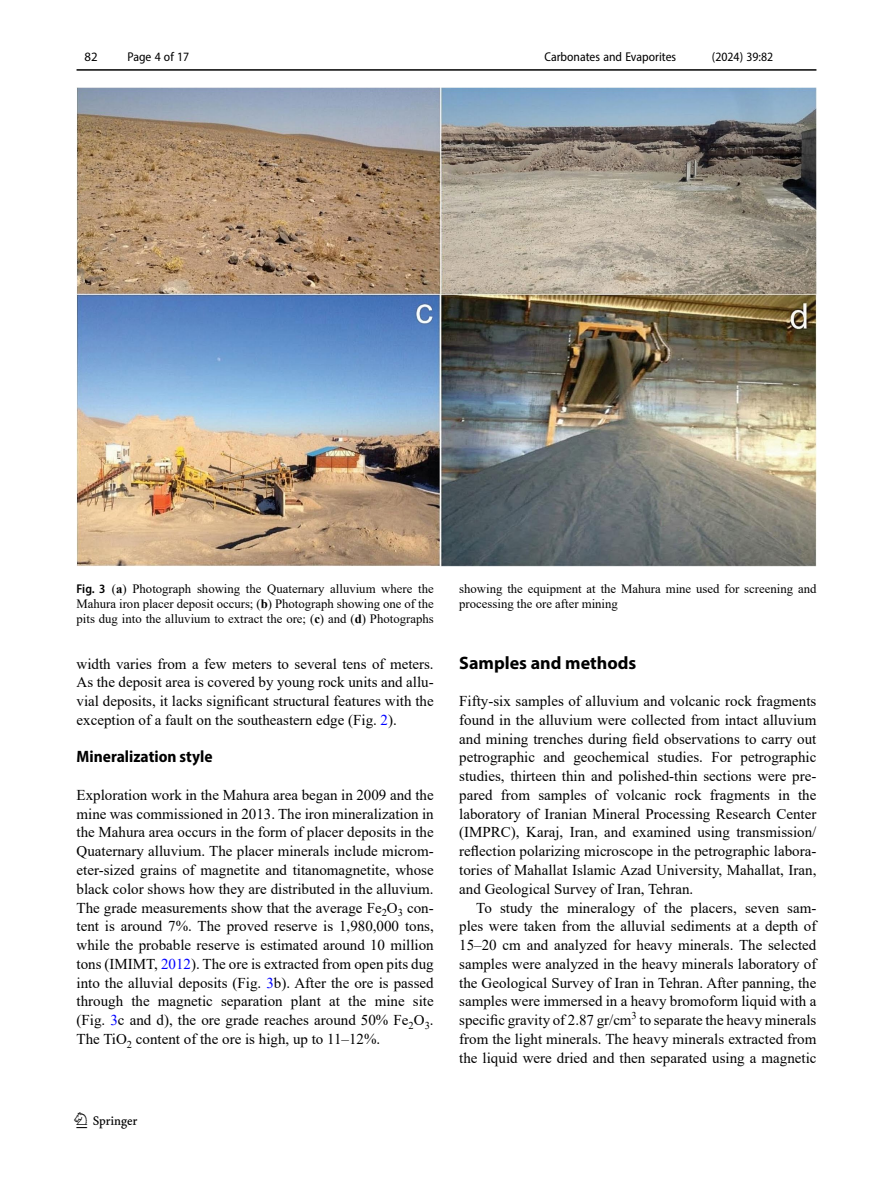
<style>
.page{position:relative;width:893px;height:1187px;background:#fff}
.page>*{position:absolute;margin:0;border:0;box-sizing:border-box;transform-origin:0 0}
.t1{font:22.5px "Springnew";color:#000}
.Head_1{font:700 18px "Myriad Pro";color:#000}
.Head_2{font:700 semi-condensed 16.5px "Myriad Pro";color:#000}
.Body_Text{font:15px/18.8px "Times New Roman";color:#000;text-align:justify}
.Body_Text_Indent{font:15px/18.8px "Times New Roman";color:#000;text-align:justify}
.Figure_Caption{font:12.75px/15px "Times New Roman";color:#000;text-align:justify}
.t2{font:semi-condensed 12.75px "Myriad Pro";color:#000}
.t3{font:12.75px "Myriad Pro";color:#000}
.s1{font-family:"Myriad Pro";font-weight:600;font-stretch:semi-condensed}
.s2{font-weight:700}
.s3{color:#00f}
</style>
<div class="page">
<hr style="left:77px;top:69px;width:739px;height:2px;background:#000">
<img style="left:77px;top:87px;width:739px;height:479px">
<p class="t3" style="left:85px;top:48px;width:15px">82</p>
<p class="t2" style="left:127px;top:49px;width:63px">Page 4 of 17</p>
<p class="t2" style="left:545px;top:49px;width:133px">Carbonates and Evaporites</p>
<p class="t2" style="left:712px;top:49px;width:63px">(2024) 39:82</p>
<p class="Figure_Caption" style="left:77px;top:580px;width:359px"><span class="s1">Fig. 3</span> (<span class="s2">a</span>) Photograph showing the Quaternary alluvium where the Mahura iron placer deposit occurs; (<span class="s2">b</span>) Photograph showing one of the pits dug into the alluvium to extract the ore; (<span class="s2">c</span>) and (<span class="s2">d</span>) Photographs</p>
<p class="Figure_Caption" style="left:459px;top:580px;width:359px">showing the equipment at the Mahura mine used for screening and processing the ore after mining</p>
<p class="Body_Text_Indent" style="left:77px;top:653px;width:359px">width varies from a few meters to several tens of meters.<br>As the deposit area is covered by young rock units and allu&shy;vial deposits, it lacks significant structural features with the exception of a fault on the southeastern edge (Fig. <span class="s3">2</span>).</p>
<p class="Head_2" style="left:77px;top:746px;width:138px">Mineralization style</p>
<p class="Body_Text" style="left:77px;top:785px;width:359px">Exploration work in the Mahura area began in 2009 and the mine was commissioned in 2013. The iron mineralization in the Mahura area occurs in the form of placer deposits in the Quaternary alluvium. The placer minerals include microm&shy;eter-sized grains of magnetite and titanomagnetite, whose black color shows how they are distributed in the alluvium.<br>The grade measurements show that the average Fe<sub>2</sub>O<sub>3</sub> con&shy;tent is around 7%. The proved reserve is 1,980,000 tons, while the probable reserve is estimated around 10 million tons (IMIMT, <span class="s3">2012</span>). The ore is extracted from open pits dug into the alluvial deposits (Fig. <span class="s3">3</span>b). After the ore is passed through the magnetic separation plant at the mine site (Fig. <span class="s3">3</span>c and d), the ore grade reaches around 50% Fe<sub>2</sub>O<sub>3</sub>.<br>The TiO<sub>2</sub> content of the ore is high, up to 11–12%.</p>
<h1 class="t1" style="left:77px;top:1107px;width:63px">1 3</h1>
<p class="Head_1" style="left:459px;top:650px;width:179px">Samples and methods</p>
<p class="Body_Text" style="left:459px;top:691px;width:359px">Fifty-six samples of alluvium and volcanic rock fragments found in the alluvium were collected from intact alluvium and mining trenches during field observations to carry out petrographic and geochemical studies. For petrographic studies, thirteen thin and polished-thin sections were pre&shy;pared from samples of volcanic rock fragments in the laboratory of Iranian Mineral Processing Research Center (IMPRC), Karaj, Iran, and examined using transmission/ reflection polarizing microscope in the petrographic labora&shy;tories of Mahallat Islamic Azad University, Mahallat, Iran, and Geological Survey of Iran, Tehran.</p>
<p class="Body_Text_Indent" style="left:459px;top:897px;width:359px;text-indent:17px">To study the mineralogy of the placers, seven sam&shy;ples were taken from the alluvial sediments at a depth of 15–20 cm and analyzed for heavy minerals. The selected samples were analyzed in the heavy minerals laboratory of the Geological Survey of Iran in Tehran. After panning, the samples were immersed in a heavy bromoform liquid with a specific gravity of 2.87 gr/cm<sup>3</sup> to separate the heavy minerals from the light minerals. The heavy minerals extracted from the liquid were dried and then separated using a magnetic</p>
</div>
